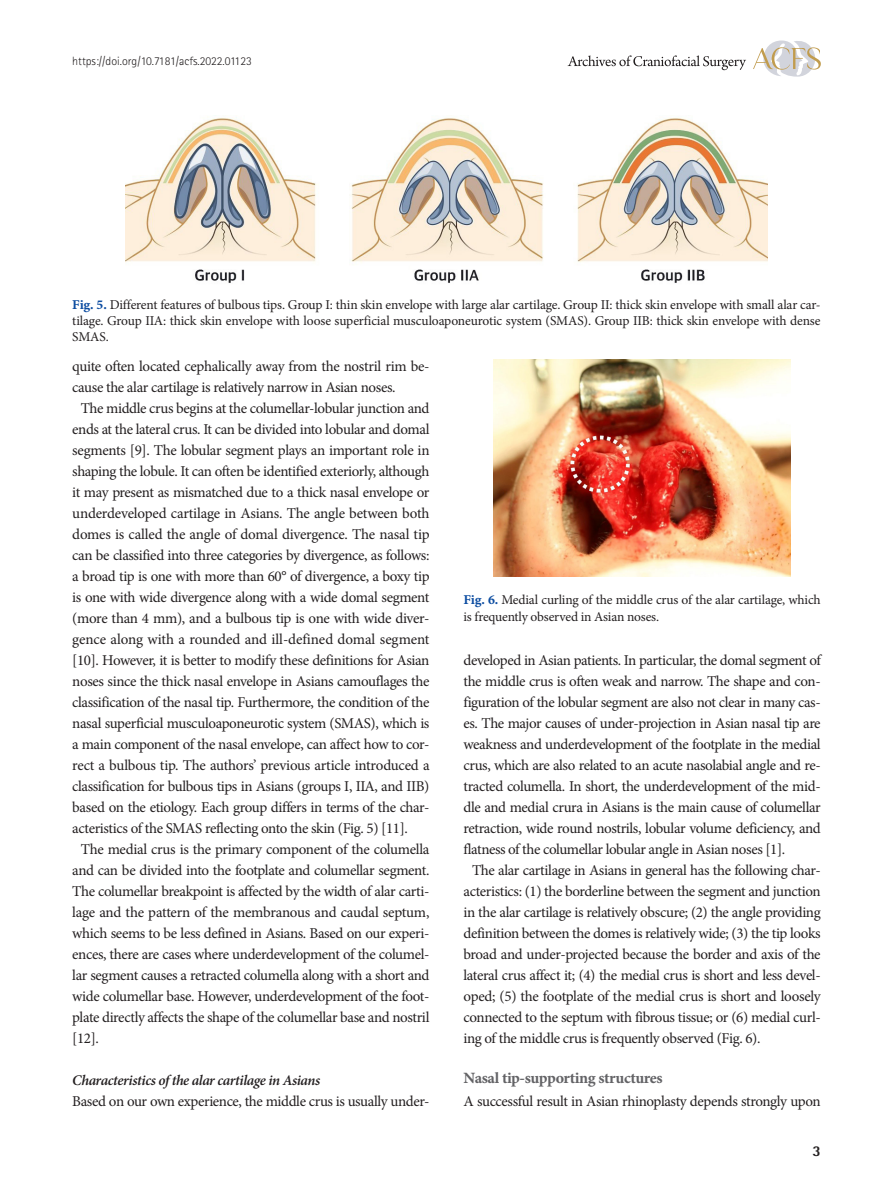
<style>
.page{position:relative;width:893px;height:1191px;background:#fff}
.page>*{position:absolute;margin:0;border:0;box-sizing:border-box;transform-origin:0 0}
.중제목{font:15.75px "Minion Pro Bold Capt";letter-spacing:-.03em;color:#636366}
.본문{font:15px/21px "Minion Pro";letter-spacing:-.025em;color:#231f20;text-align:justify}
.본문_0{font:15px/21px "Minion Pro";letter-spacing:-.025em;color:#231f20}
.t1{font:800 15px "Rotis Semi Sans Std";color:#231f20}
.소제목-Italic{font:italic 600 14.7px "Minion Pro";letter-spacing:-.03em;color:#231f20}
.표그림제목{font:13.5px/16.2px "Minion Pro";letter-spacing:-.015em;color:#231f20;text-align:justify}
.t2{font:300 12px "Rotis Sans Serif Std";color:#231f20}
.s1{font-family:"Minion Pro Bold Capt";color:#0d4da1}
</style>
<div class="page">
<svg style="left:753px;top:40px;width:68px;height:37px"></svg>
<svg style="left:568px;top:55px;width:178px;height:15px"></svg>
<img style="left:125px;top:117px;width:643px;height:166px">
<img style="left:493px;top:359px;width:298px;height:217px">
<p class="t2" style="left:72px;top:54px;width:181px">https://doi.org/10.7181/acfs.2022.01123</p>
<p class="표그림제목" style="left:72px;top:296px;width:750px"><span class="s1">Fig. 5.</span> Different features of bulbous tips. Group I: thin skin envelope with large alar cartilage. Group II: thick skin envelope with small alar car&shy;tilage. Group IIA: thick skin envelope with loose superficial musculoaponeurotic system (SMAS). Group IIB: thick skin envelope with dense SMAS.</p>
<p class="본문_0" style="left:72px;top:355px;width:359px">quite often located cephalically away from the nostril rim be&shy;cause the alar cartilage is relatively narrow in Asian noses.</p>
<p class="본문" style="left:72px;top:397px;width:359px;text-indent:9px">The middle crus begins at the columellar-lobular junction and ends at the lateral crus. It can be divided into lobular and domal segments [9]. The lobular segment plays an important role in shaping the lobule. It can often be identified exteriorly, although it may present as mismatched due to a thick nasal envelope or underdeveloped cartilage in Asians. The angle between both domes is called the angle of domal divergence. The nasal tip can be classified into three categories by divergence, as follows: a broad tip is one with more than 60° of divergence, a boxy tip is one with wide divergence along with a wide domal segment (more than 4 mm), and a bulbous tip is one with wide diver&shy;gence along with a rounded and ill-defined domal segment [10]. However, it is better to modify these definitions for Asian noses since the thick nasal envelope in Asians camouflages the classification of the nasal tip. Furthermore, the condition of the nasal superficial musculoaponeurotic system (SMAS), which is a main component of the nasal envelope, can affect how to cor&shy;rect a bulbous tip. The authors’ previous article introduced a classification for bulbous tips in Asians (groups I, IIA, and IIB) based on the etiology. Each group differs in terms of the char&shy;acteristics of the SMAS reflecting onto the skin (Fig. 5) [11].</p>
<p class="본문" style="left:72px;top:838px;width:359px;text-indent:9px">The medial crus is the primary component of the columella and can be divided into the footplate and columellar segment.<br>The columellar breakpoint is affected by the width of alar carti&shy;lage and the pattern of the membranous and caudal septum, which seems to be less defined in Asians. Based on our experi&shy;ences, there are cases where underdevelopment of the columel&shy;lar segment causes a retracted columella along with a short and wide columellar base. However, underdevelopment of the foot&shy;plate directly affects the shape of the columellar base and nostril [12].</p>
<p class="소제목-Italic" style="left:72px;top:1069px;width:249px">Characteristics of the alar cartilage in Asians</p>
<p class="본문_0" style="left:72px;top:1090px;width:359px">Based on our own experience, the middle crus is usually under-</p>
<p class="표그림제목" style="left:463px;top:592px;width:359px"><span class="s1">Fig. 6.</span> Medial curling of the middle crus of the alar cartilage, which is frequently observed in Asian noses.</p>
<p class="본문_0" style="left:463px;top:649px;width:359px;text-align:justify">developed in Asian patients. In particular, the domal segment of the middle crus is often weak and narrow. The shape and con&shy;figuration of the lobular segment are also not clear in many cas&shy;es. The major causes of under-projection in Asian nasal tip are weakness and underdevelopment of the footplate in the medial crus, which are also related to an acute nasolabial angle and re&shy;tracted columella. In short, the underdevelopment of the mid&shy;dle and medial crura in Asians is the main cause of columellar retraction, wide round nostrils, lobular volume deficiency, and flatness of the columellar lobular angle in Asian noses [1].</p>
<p class="본문" style="left:463px;top:859px;width:359px;text-indent:9px">The alar cartilage in Asians in general has the following char&shy;acteristics: (1) the borderline between the segment and junction in the alar cartilage is relatively obscure; (2) the angle providing definition between the domes is relatively wide; (3) the tip looks broad and under-projected because the border and axis of the lateral crus affect it; (4) the medial crus is short and less devel&shy;oped; (5) the footplate of the medial crus is short and loosely connected to the septum with fibrous tissue; or (6) medial curl&shy;ing of the middle crus is frequently observed (Fig. 6).</p>
<p class="중제목" style="left:463px;top:1067px;width:201px">Nasal tip-supporting structures</p>
<p class="본문_0" style="left:463px;top:1090px;width:359px">A successful result in Asian rhinoplasty depends strongly upon</p>
<p class="t1" style="left:812px;top:1141px;width:10px">3</p>
</div>
